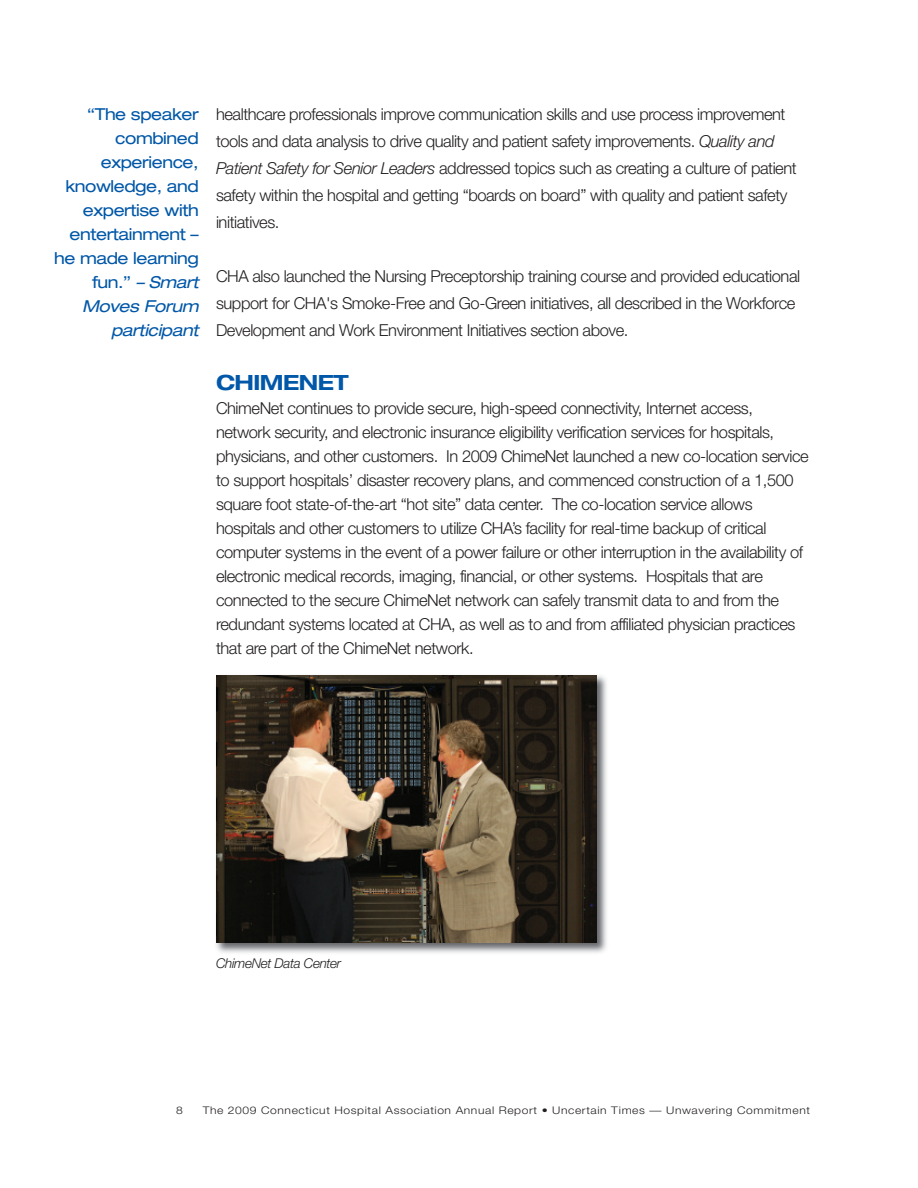
<style>
.page{position:relative;width:918px;height:1188px;background:#fff}
.page>*{position:absolute;margin:0;border:0;box-sizing:border-box;transform-origin:0 0}
.t1{font:700 expanded 21px "Helvetica Neue";letter-spacing:-.025em;color:#0157a8}
.t2{font:300 16.5px/24px "Helvetica Neue";letter-spacing:-.025em;color:#231f20}
.t3{font:expanded 16.5px/24px "Helvetica Neue";letter-spacing:-.025em;color:#0157a8;text-align:right}
.t4{font:italic 300 13.5px "Helvetica Neue";letter-spacing:-.025em;color:#231f20}
.t5{font:300 10.5px "Helvetica Neue";letter-spacing:.05em;color:#231f20;scale:1.15 1}
.s1{font-style:italic}
</style>
<div class="page">
<img style="left:216px;top:675px;width:391px;height:278px">
<img style="left:216px;top:676px;width:381px;height:267px">
<p class="t3" style="left:54px;top:104px;width:146px">“The speaker combined experience, knowledge, and expertise with entertainment – he made learning fun.” <span class="s1">– Smart<br>Moves Forum participant</span></p>
<p class="t2" style="left:216px;top:102px;width:582px;line-height:27px">healthcare professionals improve communication skills and use process improvement tools and data analysis to drive quality and patient safety improvements. <span class="s1">Quality and Patient Safety for Senior Leaders</span> addressed topics such as creating a culture of patient safety within the hospital and getting “boards on board” with quality and patient safety initiatives.</p>
<p class="t2" style="left:216px;top:264px;width:586px;line-height:27px">CHA also launched the Nursing Preceptorship training course and provided educational support for CHA's Smoke-Free and Go-Green initiatives, all described in the Workforce<br>Development and Work Environment Initiatives section above.</p>
<p class="t1" style="left:216px;top:375px;width:134px">CHIMENET</p>
<p class="t2" style="left:216px;top:397px;width:594px">ChimeNet continues to provide secure, high-speed connectivity, Internet access, network security, and electronic insurance eligibility verification services for hospitals, physicians, and other customers. In 2009 ChimeNet launched a new co-location service to support hospitals’ disaster recovery plans, and commenced construction of a 1,500 square foot state-of-the-art “hot site” data center. The co-location service allows hospitals and other customers to utilize CHA’s facility for real-time backup of critical computer systems in the event of a power failure or other interruption in the availability of electronic medical records, imaging, financial, or other systems. Hospitals that are connected to the secure ChimeNet network can safely transmit data to and from the redundant systems located at CHA, as well as to and from affiliated physician practices that are part of the ChimeNet network.</p>
<p class="t4" style="left:216px;top:958px;width:127px">ChimeNet Data Center</p>
<p class="t5" style="left:176px;top:1107px;width:7px">8</p>
<p class="t5" style="left:203px;top:1107px;width:530px">The 2009 Connecticut Hospital Association Annual Report • Uncertain Times — Unwavering Commitment</p>
</div>
